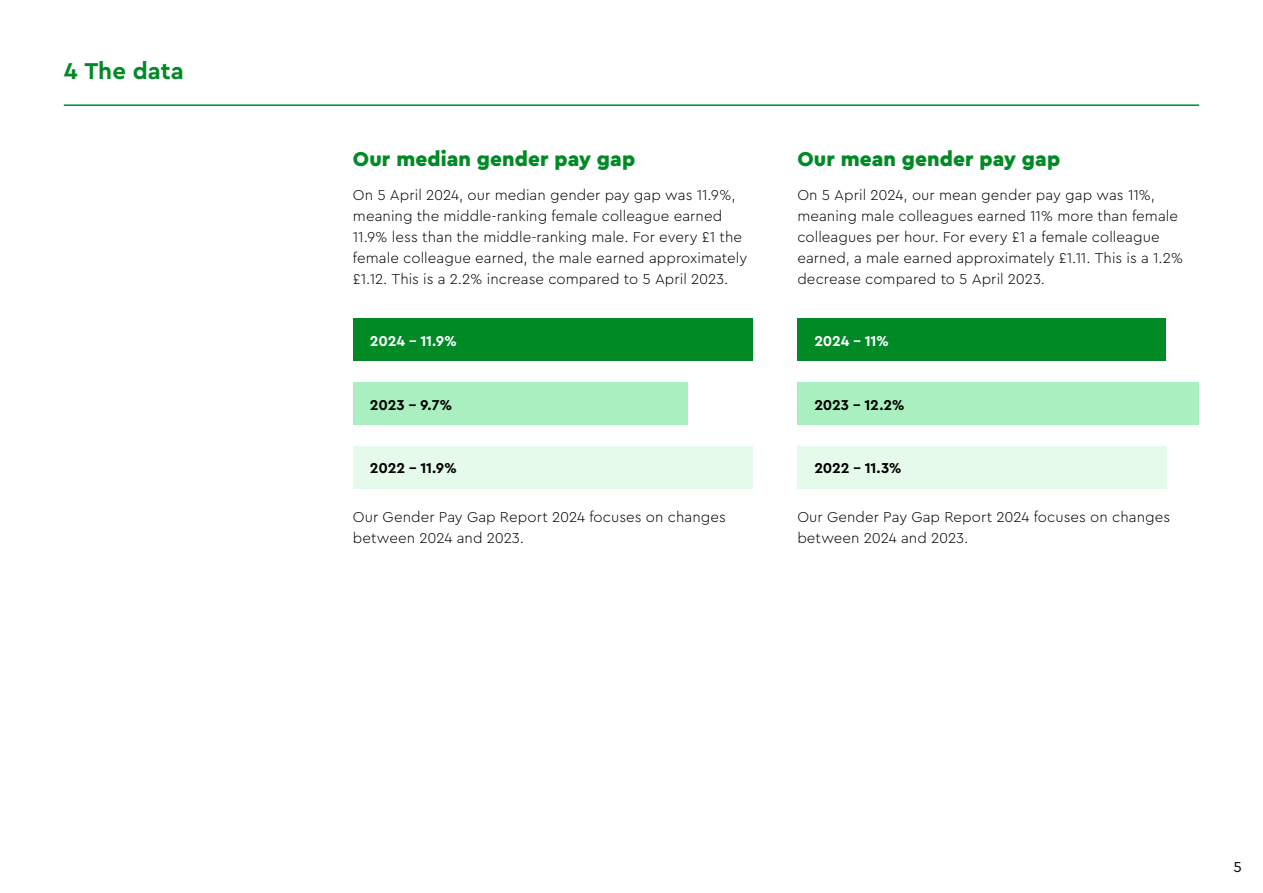
<style>
.page{position:relative;width:1263px;height:893px;background:#fff}
.page>*{position:absolute;margin:0;border:0;box-sizing:border-box;transform-origin:0 0}
.t1{font:700 24px "Cera Pro Macmillan";color:#008a26}
.t2{font:900 21px "Cera Pro Macmillan";letter-spacing:.005em;color:#008a26}
.t3{font:300 15px/21px "Cera Pro Macmillan";letter-spacing:.005em;color:#000}
.t4{font:700 15px "Cera Pro Macmillan";letter-spacing:-.015em;color:#000}
.t5{font:700 15px "Cera Pro Macmillan";letter-spacing:-.015em;color:#fff}
.t6{font:15px "Cera Pro Macmillan";color:#000}
</style>
<div class="page">
<hr style="left:64px;top:104px;width:1135px;height:2px;background:#008a26">
<div style="left:353px;top:318px;width:400px;height:43px;background:#008a26"></div>
<div style="left:797px;top:318px;width:369px;height:43px;background:#008a26"></div>
<div style="left:353px;top:382px;width:335px;height:43px;background:#aaefc0"></div>
<div style="left:797px;top:382px;width:402px;height:43px;background:#aaefc0"></div>
<div style="left:353px;top:446px;width:400px;height:42px;background:#e5faeb"></div>
<div style="left:797px;top:446px;width:370px;height:42px;background:#e5faeb"></div>
<h1 class="t1" style="left:64px;top:52px;width:122px">4 The data</h1>
<h2 class="t2" style="left:353px;top:142px;width:284px">Our median gender pay gap</h2>
<p class="t3" style="left:353px;top:183px;width:396px">On 5 April 2024, our median gender pay gap was 11.9%, meaning the middle-ranking female colleague earned 11.9% less than the middle-ranking male. For every £1 the female colleague earned, the male earned approximately £1.12. This is a 2.2% increase compared to 5 April 2023.</p>
<h2 class="t2" style="left:797px;top:142px;width:264px">Our mean gender pay gap</h2>
<p class="t3" style="left:797px;top:183px;width:387px">On 5 April 2024, our mean gender pay gap was 11%, meaning male colleagues earned 11% more than female colleagues per hour. For every £1 a female colleague earned, a male earned approximately £1.11. This is a 1.2% decrease compared to 5 April 2023.</p>
<p class="t5" style="left:370px;top:329px;width:89px">2024 – 11.9%</p>
<p class="t5" style="left:814px;top:329px;width:76px">2024 – 11%</p>
<p class="t4" style="left:370px;top:393px;width:84px">2023 - 9.7%</p>
<p class="t4" style="left:814px;top:393px;width:92px">2023 – 12.2%</p>
<p class="t4" style="left:370px;top:456px;width:89px">2022 – 11.9%</p>
<p class="t4" style="left:814px;top:456px;width:89px">2022 – 11.3%</p>
<p class="t3" style="left:353px;top:505px;width:375px">Our Gender Pay Gap Report 2024 focuses on changes between 2024 and 2023.</p>
<p class="t3" style="left:797px;top:505px;width:375px">Our Gender Pay Gap Report 2024 focuses on changes between 2024 and 2023.</p>
<p class="t6" style="left:1233px;top:855px;width:10px">5</p>
</div>
